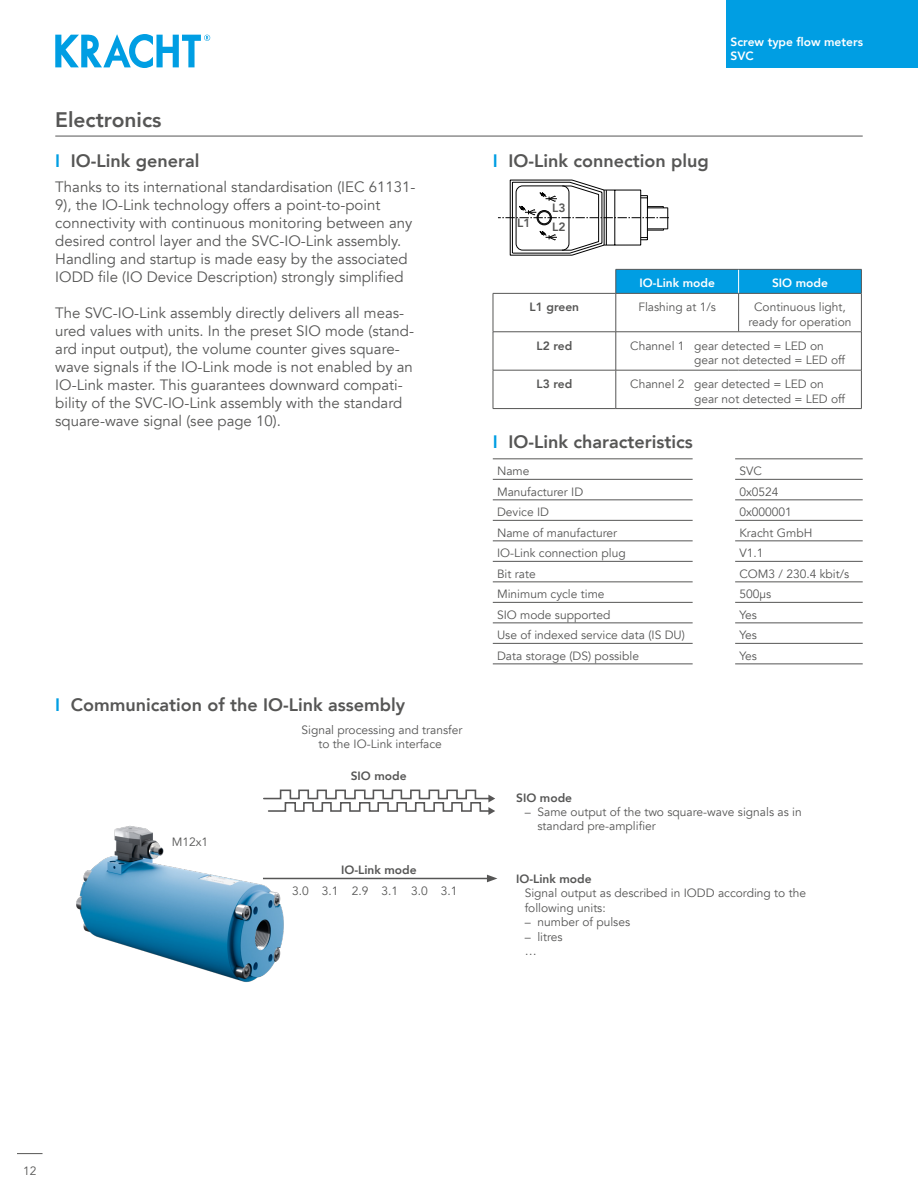
<style>
.page{position:relative;width:918px;height:1188px;background:#fff}
.page>*{position:absolute;margin:0;border:0;box-sizing:border-box;transform-origin:0 0}
.t1{font:800 21px "Avenir";color:#565655}
.t2{font:800 18px "Avenir";color:#565655}
.t3{font:15px/18px "Avenir";color:#565655}
.t4{font:12px/14.4px "Avenir";color:#565655}
.t5{font:800 12px/19.4px "Avenir";color:#565655}
.t6{font:800 12px/14.4px "Avenir";color:#fff}
.s1{color:#009ee3}
</style>
<div class="page">
<div style="left:726px;top:0;width:192px;height:68px;background:#009ee3"></div>
<svg style="left:17px;top:1153px;width:26px;height:1px"></svg>
<hr style="left:55px;top:136px;width:808px;height:1px;background:#565655">
<svg style="left:55px;top:34px;width:155px;height:34px"></svg>
<svg style="left:498px;top:180px;width:171px;height:76px"></svg>
<svg style="left:616px;top:269px;width:246px;height:24px;background:#059bdc"></svg>
<hr style="left:493px;top:294px;width:1px;height:38px;background:#565655">
<hr style="left:493px;top:293px;width:123px;height:1px;background:#565655">
<hr style="left:616px;top:294px;width:1px;height:38px;background:#565655">
<hr style="left:616px;top:293px;width:123px;height:1px;background:#565655">
<hr style="left:738px;top:294px;width:1px;height:38px;background:#565655">
<hr style="left:739px;top:293px;width:123px;height:1px;background:#565655">
<hr style="left:861px;top:294px;width:1px;height:38px;background:#565655">
<hr style="left:493px;top:332px;width:1px;height:38px;background:#565655">
<hr style="left:493px;top:332px;width:123px;height:1px;background:#565655">
<hr style="left:616px;top:332px;width:1px;height:38px;background:#565655">
<hr style="left:616px;top:332px;width:123px;height:1px;background:#565655">
<hr style="left:739px;top:332px;width:123px;height:1px;background:#565655">
<hr style="left:861px;top:332px;width:1px;height:38px;background:#565655">
<hr style="left:493px;top:370px;width:1px;height:38px;background:#565655">
<hr style="left:493px;top:370px;width:123px;height:1px;background:#565655">
<hr style="left:493px;top:408px;width:123px;height:1px;background:#565655">
<hr style="left:616px;top:370px;width:1px;height:38px;background:#565655">
<hr style="left:616px;top:370px;width:123px;height:1px;background:#565655">
<hr style="left:739px;top:370px;width:123px;height:1px;background:#565655">
<hr style="left:616px;top:408px;width:123px;height:1px;background:#565655">
<hr style="left:739px;top:408px;width:123px;height:1px;background:#565655">
<hr style="left:861px;top:370px;width:1px;height:38px;background:#565655">
<hr style="left:493px;top:459px;width:200px;height:1px;background:#565655">
<hr style="left:735px;top:459px;width:128px;height:1px;background:#565655">
<hr style="left:493px;top:479px;width:200px;height:1px;background:#565655">
<hr style="left:735px;top:479px;width:128px;height:1px;background:#565655">
<hr style="left:493px;top:500px;width:200px;height:1px;background:#565655">
<hr style="left:493px;top:520px;width:200px;height:1px;background:#565655">
<hr style="left:493px;top:541px;width:200px;height:1px;background:#565655">
<hr style="left:493px;top:561px;width:200px;height:1px;background:#565655">
<hr style="left:493px;top:582px;width:200px;height:1px;background:#565655">
<hr style="left:493px;top:602px;width:200px;height:1px;background:#565655">
<hr style="left:493px;top:623px;width:200px;height:1px;background:#565655">
<hr style="left:493px;top:643px;width:200px;height:1px;background:#565655">
<hr style="left:493px;top:664px;width:200px;height:1px;background:#565655">
<hr style="left:735px;top:500px;width:128px;height:1px;background:#565655">
<hr style="left:735px;top:520px;width:128px;height:1px;background:#565655">
<hr style="left:735px;top:541px;width:128px;height:1px;background:#565655">
<hr style="left:735px;top:561px;width:128px;height:1px;background:#565655">
<hr style="left:735px;top:582px;width:128px;height:1px;background:#565655">
<hr style="left:735px;top:602px;width:128px;height:1px;background:#565655">
<hr style="left:735px;top:623px;width:128px;height:1px;background:#565655">
<hr style="left:735px;top:643px;width:128px;height:1px;background:#565655">
<hr style="left:735px;top:664px;width:128px;height:1px;background:#565655">
<img style="left:76px;top:825px;width:210px;height:157px">
<hr style="left:263px;top:878px;width:226px;height:1px;background:#565655">
<svg style="left:487px;top:875px;width:10px;height:7px"></svg>
<svg style="left:263px;top:790px;width:232px;height:25px"></svg>
<h1 class="t1" style="left:55px;top:104px;width:108px">Electronics</h1>
<h2 class="t2" style="left:55px;top:147px;width:146px"><span class="s1">I</span> IO-Link general</h2>
<p class="t3" style="left:55px;top:179px;width:362px">Thanks to its international standardisation (IEC 61131- 9), the IO-Link technology offers a point-to-point connectivity with continuous monitoring between any desired control layer and the SVC-IO-Link assembly.<br>Handling and startup is made easy by the associated IODD file (IO Device Description) strongly simplified</p>
<p class="t3" style="left:55px;top:305px;width:360px">The SVC-IO-Link assembly directly delivers all meas&shy;ured values with units. In the preset SIO mode (stand&shy;ard input output), the volume counter gives square&shy;wave signals if the IO-Link mode is not enabled by an IO-Link master. This guarantees downward compati&shy;bility of the SVC-IO-Link assembly with the standard square-wave signal (see page 10).</p>
<h2 class="t2" style="left:55px;top:691px;width:351px"><span class="s1">I</span> Communication of the IO-Link assembly</h2>
<p class="t4" style="left:301px;top:722px;width:162px;text-align:center">Signal processing and transfer to the IO-Link interface</p>
<p class="t4" style="left:172px;top:835px;width:38px">M12x1</p>
<p class="t5" style="left:351px;top:766px;width:57px">SIO mode</p>
<p class="t5" style="left:341px;top:860px;width:77px">IO-Link mode</p>
<p class="t4" style="left:292px;top:884px;width:167px">3.0 3.1 2.9 3.1 3.0 3.1</p>
<p class="t6" style="left:731px;top:35px;width:134px">Screw type flow meters<br>SVC</p>
<h2 class="t2" style="left:493px;top:147px;width:218px"><span class="s1">I</span> IO-Link connection plug</h2>
<p class="t5" style="left:517px;top:213px;width:15px">L1</p>
<p class="t5" style="left:552px;top:198px;width:15px">L3<br>L2</p>
<p class="t6" style="left:639px;top:276px;width:77px">IO-Link mode</p>
<p class="t6" style="left:772px;top:276px;width:57px">SIO mode</p>
<p class="t5" style="left:530px;top:298px;width:51px">L1 green</p>
<p class="t4" style="left:638px;top:300px;width:79px">Flashing at 1/s</p>
<p class="t4" style="left:748px;top:300px;width:105px;text-align:center">Continuous light, ready for operation</p>
<p class="t5" style="left:537px;top:336px;width:37px">L2 red</p>
<p class="t4" style="left:694px;top:339px;width:153px;text-indent:-64px">Channel 1 gear detected = LED on gear not detected = LED off</p>
<p class="t5" style="left:537px;top:374px;width:37px">L3 red</p>
<p class="t4" style="left:694px;top:377px;width:153px;text-indent:-64px">Channel 2 gear detected = LED on gear not detected = LED off</p>
<h2 class="t2" style="left:493px;top:428px;width:202px"><span class="s1">I</span> IO-Link characteristics</h2>
<p class="t4" style="left:497px;top:464px;width:34px">Name</p>
<p class="t4" style="left:739px;top:464px;width:24px">SVC</p>
<p class="t4" style="left:497px;top:484px;width:88px">Manufacturer ID</p>
<p class="t4" style="left:739px;top:484px;width:41px">0x0524</p>
<p class="t4" style="left:497px;top:505px;width:54px">Device ID</p>
<p class="t4" style="left:739px;top:505px;width:54px">0x000001</p>
<p class="t4" style="left:497px;top:526px;width:122px">Name of manufacturer</p>
<p class="t4" style="left:739px;top:526px;width:75px">Kracht GmbH</p>
<p class="t4" style="left:497px;top:546px;width:130px">IO-Link connection plug</p>
<p class="t4" style="left:739px;top:546px;width:26px">V1.1</p>
<p class="t4" style="left:497px;top:567px;width:40px">Bit rate</p>
<p class="t4" style="left:739px;top:567px;width:111px">COM3 / 230.4 kbit/s</p>
<p class="t4" style="left:497px;top:587px;width:109px">Minimum cycle time</p>
<p class="t4" style="left:739px;top:587px;width:33px">500μs</p>
<p class="t4" style="left:497px;top:608px;width:115px">SIO mode supported</p>
<p class="t4" style="left:739px;top:608px;width:19px">Yes</p>
<p class="t4" style="left:497px;top:628px;width:189px">Use of indexed service data (IS DU)</p>
<p class="t4" style="left:739px;top:628px;width:19px">Yes</p>
<p class="t4" style="left:497px;top:649px;width:144px">Data storage (DS) possible</p>
<p class="t4" style="left:739px;top:649px;width:19px">Yes</p>
<p class="t5" style="left:516px;top:788px;width:57px">SIO mode</p>
<p class="t4" style="left:537px;top:805px;width:266px;text-indent:-13px">– Same output of the two square-wave signals as in standard pre-amplifier</p>
<p class="t5" style="left:516px;top:869px;width:77px">IO-Link mode</p>
<p class="t4" style="left:525px;top:886px;width:283px">Signal output as described in IODD according to the following units:</p>
<p class="t4" style="left:525px;top:915px;width:107px">– number of pulses</p>
<p class="t4" style="left:525px;top:930px;width:40px">– litres …</p>
<p class="t4" style="left:23px;top:1164px;width:15px">12</p>
</div>
